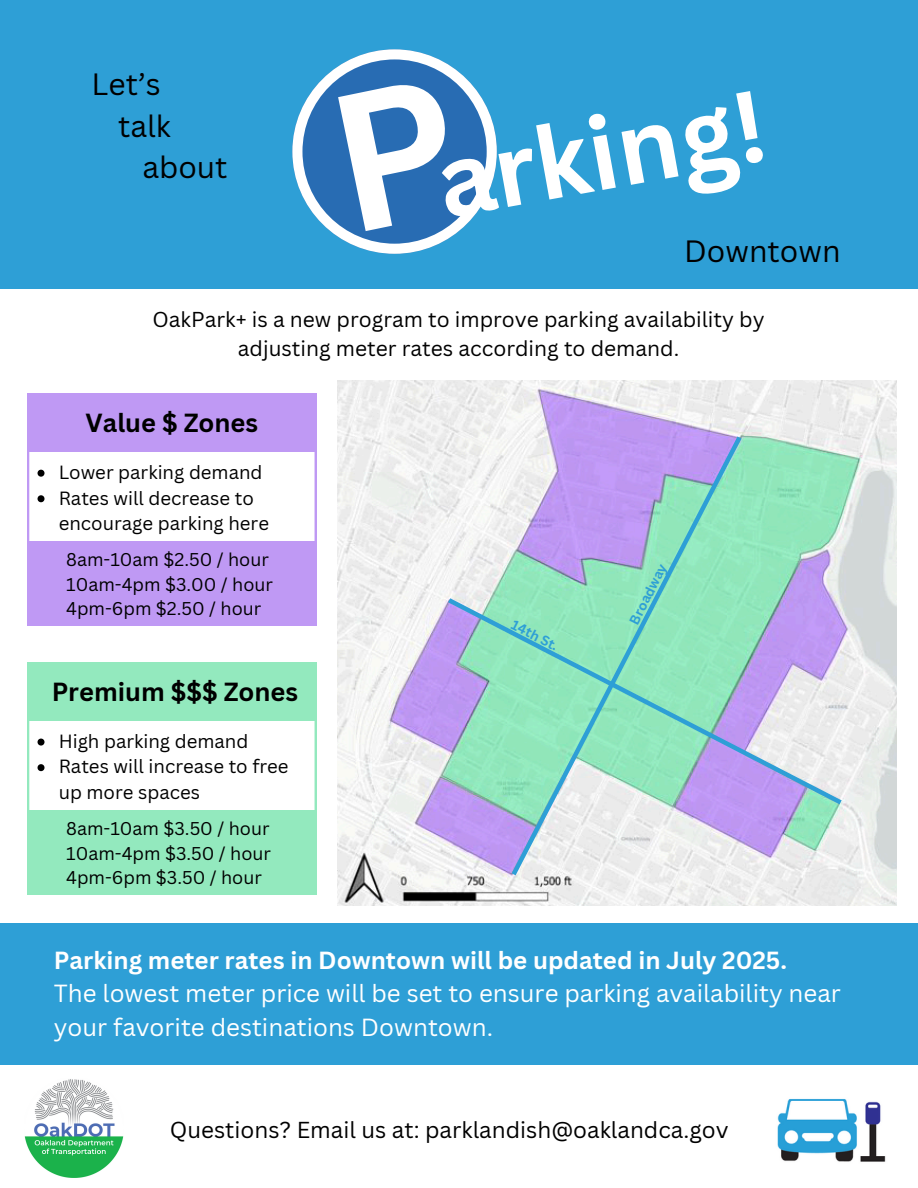
<style>
.page{position:relative;width:918px;height:1188px;background:#fff}
.page>*{position:absolute;margin:0;border:0;box-sizing:border-box;transform-origin:0 0}
.t1{font:700 99.75px "Canva Sans";color:#fff}
.t2{font:30px "Canva Sans";color:#000}
.t3{font:700 25.5px "Canva Sans";color:#000}
.t4{font:24.15px/33.8px "Canva Sans";color:#fff}
.t5{font:22.5px "Canva Sans";color:#000}
.t6{font:21px/29.2px "Canva Sans";color:#000;text-align:center}
.t7{font:18.6px/25.7px "Canva Sans";color:#000}
.t8{font:18px/24.8px "Canva Sans";color:#000}
.t9{font:700 13.5px "Canva Sans";color:#2e9fd6}
.s1{font-weight:700}
</style>
<div class="page">
<div style="left:0;top:0;width:918px;height:288px;background:#2e9fd6"></div>
<div style="left:0;top:923px;width:918px;height:141px;background:#2e9fd6"></div>
<img style="left:25px;top:1079px;width:99px;height:99px">
<img style="left:777px;top:1098px;width:109px;height:64px">
<img style="left:337px;top:381px;width:559px;height:524px">
<svg style="left:27px;top:393px;width:290px;height:233px"></svg>
<svg style="left:38px;top:470px;width:7px;height:7px"></svg>
<svg style="left:38px;top:495px;width:7px;height:7px"></svg>
<svg style="left:27px;top:662px;width:290px;height:233px"></svg>
<svg style="left:38px;top:739px;width:7px;height:7px"></svg>
<svg style="left:38px;top:764px;width:7px;height:7px"></svg>
<svg style="left:508px;top:432px;width:238px;height:448px"></svg>
<svg style="left:443px;top:594px;width:404px;height:214px"></svg>
<svg style="left:292px;top:49px;width:205px;height:205px"></svg>
<h1 class="t2" style="left:92px;top:63px;width:71px">Let’s</h1>
<h1 class="t2" style="left:118px;top:105px;width:54px">talk</h1>
<h1 class="t2" style="left:142px;top:146px;width:87px">about</h1>
<p class="t1" style="left:426px;top:113px;width:333px;rotate:-10deg">arking!</p>
<h2 class="t2" style="left:684px;top:230px;width:158px">Downtown</h2>
<h5 class="t6" style="left:153px;top:304px;width:614px">OakPark+ is a new program to improve parking availability by adjusting meter rates according to demand.</h5>
<h3 class="t3" style="left:86px;top:405px;width:174px">Value $ Zones</h3>
<h6 class="t7" style="left:59px;top:459px;width:205px">Lower parking demand</h6>
<p class="t7" style="left:59px;top:485px;width:212px">Rates will decrease to encourage parking here</p>
<p class="t8" style="left:66px;top:547px;width:208px">8am-10am $2.50 / hour<br>10am-4pm $3.00 / hour<br>4pm-6pm $2.50 / hour</p>
<h3 class="t3" style="left:52px;top:674px;width:248px">Premium $$$ Zones</h3>
<p class="t7" style="left:59px;top:728px;width:191px">High parking demand</p>
<p class="t7" style="left:59px;top:753px;width:231px">Rates will increase to free up more spaces</p>
<h6 class="t8" style="left:66px;top:815px;width:206px;text-align:justify">8am-10am $3.50 / hour 10am-4pm $3.50 / hour 4pm-6pm $3.50 / hour</h6>
<p class="t9" style="left:517px;top:615px;width:52px;rotate:27deg">14th St.</p>
<p class="t9" style="left:625px;top:619px;width:68px;rotate:-63deg">Broadway</p>
<p class="t4" style="left:54px;top:942px;width:789px"><span class="s1">Parking meter rates in Downtown will be updated in July 2025.<br></span>The lowest meter price will be set to ensure parking availability near your favorite destinations Downtown.</p>
<p class="t5" style="left:170px;top:1114px;width:560px">Questions? Email us at: parklandish@oaklandca.gov</p>
</div>
